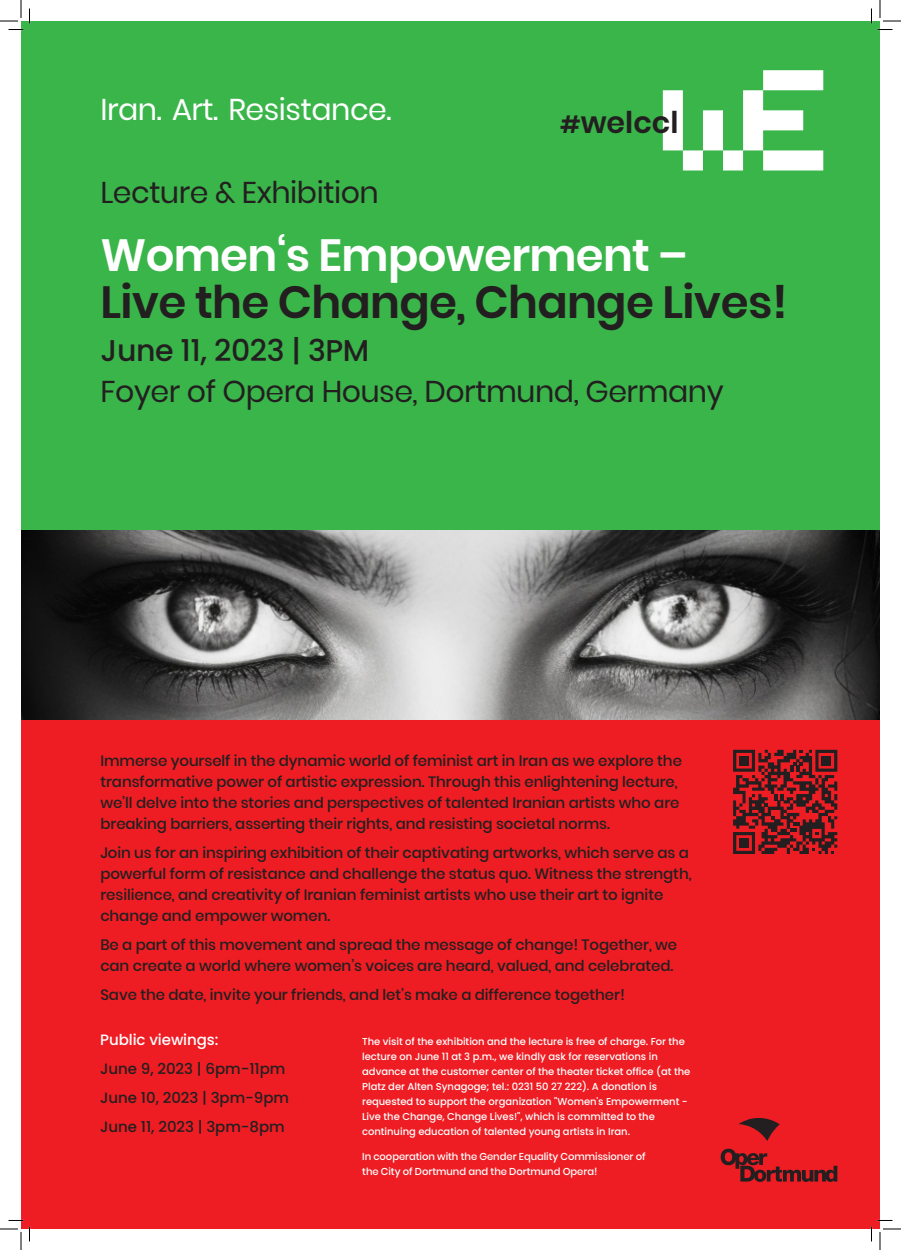
<style>
.page{position:relative;width:901px;height:1250px;background:#fff}
.page>*{position:absolute;margin:0;border:0;box-sizing:border-box;transform-origin:0 0}
.t1{font:600 45px/46.6px "Poppins";letter-spacing:-.015em;color:#231f20}
.t2{font:30px/40.7px "Poppins";letter-spacing:-.015em;color:#231f20}
.t3{font:30px "Poppins";letter-spacing:-.015em;color:#fff}
.t4{font:600 30px "Poppins";color:#231f20}
.t5{font:500 15px/21px "Poppins";letter-spacing:-.005em;color:#231f20}
.t6{font:500 10px/15px "Poppins";letter-spacing:-.005em;color:#fff}
.s1{font-size:23.8px}
.s2{color:#fff}
.s3{font-weight:500}
</style>
<div class="page">
<img style="left:21px;top:529px;width:859px;height:191px">
<div style="left:21px;top:21px;width:859px;height:508px;background:#3ab54a"></div>
<div style="left:21px;top:720px;width:859px;height:509px;background:#ee1d23"></div>
<svg style="left:739px;top:1118px;width:41px;height:23px"></svg>
<svg style="left:721px;top:1148px;width:116px;height:33px"></svg>
<svg style="left:733px;top:750px;width:104px;height:104px"></svg>
<svg style="left:663px;top:70px;width:160px;height:100px"></svg>
<svg style="left:0;top:1219px;width:30px;height:31px"></svg>
<svg style="left:0;top:0;width:30px;height:30px"></svg>
<svg style="left:871px;top:1219px;width:30px;height:31px"></svg>
<svg style="left:871px;top:0;width:30px;height:30px"></svg>
<p class="t3" style="left:100px;top:92px;width:293px">Iran. Art. Resistance.</p>
<p class="t4" style="left:560px;top:105px;width:120px"><span class="s1">#</span>welccl</p>
<p class="t2" style="left:100px;top:172px;width:280px">Lecture &amp; Exhibition</p>
<p class="t1" style="left:100px;top:232px;width:689px"><span class="s2">Women‘s Empowerment –<br></span>Live the Change, Change Lives!</p>
<p class="t2" style="left:101px;top:330px;width:625px"><span class="s3">June 11, 2023 | 3PM<br></span>Foyer of Opera House, Dortmund, Germany</p>
<p class="t5" style="left:100px;top:750px;width:583px">Immerse yourself in the dynamic world of feminist art in Iran as we explore the transformative power of artistic expression. Through this enlightening lecture, we’ll delve into the stories and perspectives of talented Iranian artists who are breaking barriers, asserting their rights, and resisting societal norms.</p>
<p class="t5" style="left:100px;top:842px;width:593px">Join us for an inspiring exhibition of their captivating artworks, which serve as a powerful form of resistance and challenge the status quo. Witness the strength, resilience, and creativity of Iranian feminist artists who use their art to ignite change and empower women.</p>
<p class="t5" style="left:100px;top:934px;width:578px">Be a part of this movement and spread the message of change! Together, we can create a world where women’s voices are heard, valued, and celebrated.</p>
<p class="t5" style="left:100px;top:984px;width:526px">Save the date, invite your friends, and let’s make a difference together!</p>
<p class="t5" style="left:100px;top:1025px;width:190px;line-height:29px"><span class="s2">Public viewings:<br></span>June 9, 2023 | 6pm-11pm<br>June 10, 2023 | 3pm-9pm<br>June 11, 2023 | 3pm-8pm</p>
<p class="t6" style="left:362px;top:1034px;width:330px">The visit of the exhibition and the lecture is free of charge. For the lecture on June 11 at 3 p.m., we kindly ask for reservations in advance at the customer center of the theater ticket office (at the Platz der Alten Synagoge; tel.: 0231 50 27 222). A donation is requested to support the organization "Women's Empowerment - Live the Change, Change Lives!", which is committed to the continuing education of talented young artists in Iran.</p>
<p class="t6" style="left:362px;top:1149px;width:285px">In cooperation with the Gender Equality Commissioner of the City of Dortmund and the Dortmund Opera!</p>
</div>
